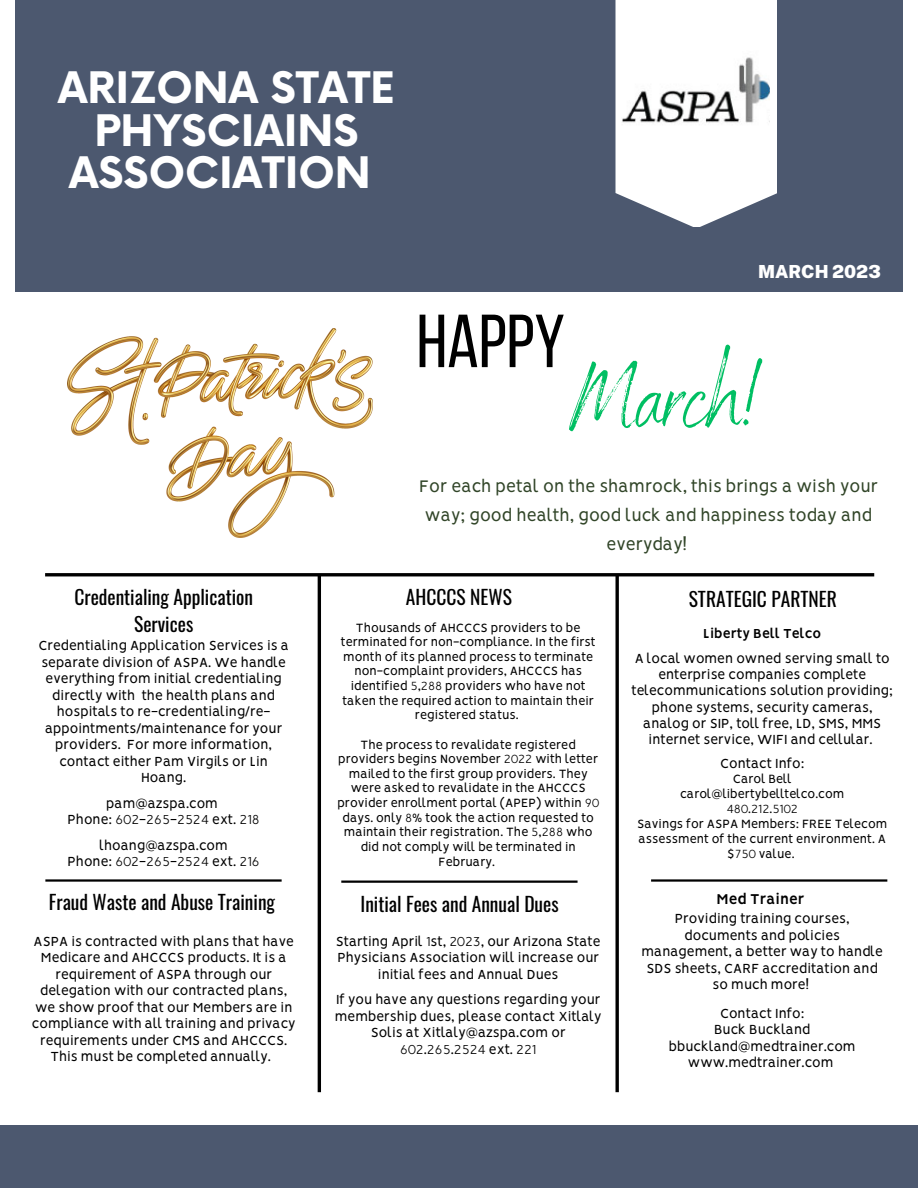
<style>
.page{position:relative;width:918px;height:1188px;background:#fff}
.page>*{position:absolute;margin:0;border:0;box-sizing:border-box;transform-origin:0 0}
.t1{font:93px "Benedict";color:#00bf63}
.t2{font:75px "Bebas Neue";color:#000}
.t3{font:700 42.3px/42.8px "Now";color:#fff;text-align:center}
.t4{font:21px/29.2px "RTL Sondos Regular";color:#314528;text-align:center}
.t5{font:19.5px/27px "Oswald";color:#000;text-align:center}
.t6{font:18px "RTL Sondos Bold";color:#000}
.t7{font:900 18px "Public Sans";color:#fff}
.t8{font:16.5px/16.5px "RTL Sondos Regular";color:#000;text-align:center}
.t9{font:16.5px "RTL Sondos Bold";color:#000}
.t10{font:15px/14.7px "RTL Sondos Regular";color:#000;text-align:center}
</style>
<div class="page">
<div style="left:15px;top:0;width:887px;height:292px;background:#4c586f"></div>
<svg style="left:616px;top:0;width:161px;height:227px;background:#e9ebed"></svg>
<div style="left:0;top:1125px;width:918px;height:63px;background:#4c586f"></div>
<hr style="left:318px;top:575px;width:3px;height:517px;background:#000">
<hr style="left:45px;top:573px;width:829px;height:3px;background:#000">
<svg style="left:615px;top:576px;width:4px;height:516px;background:#272727"></svg>
<img style="left:621px;top:42px;width:149px;height:99px">
<hr style="left:651px;top:879px;width:236px;height:3px;background:#000">
<hr style="left:45px;top:879px;width:237px;height:3px;background:#000">
<hr style="left:341px;top:881px;width:237px;height:2px;background:#000">
<img style="left:67px;top:328px;width:305px;height:209px">
<h3 class="t3" style="left:58px;top:69px;width:338px">ARIZONA STATE<br>PHYSCIAINS<br>ASSOCIATION</h3>
<p class="t7" style="left:758px;top:261px;width:124px">MARCH 2023</p>
<h2 class="t2" style="left:417px;top:311px;width:150px">Happy</h2>
<h1 class="t1" style="left:569px;top:338px;width:195px">March!</h1>
<p class="t4" style="left:419px;top:469px;width:460px">For each petal on the shamrock, this brings a wish your way; good health, good luck and happiness today and everyday!</p>
<p class="t5" style="left:74px;top:583px;width:180px">Credentialing Application<br>Services</p>
<p class="t8" style="left:38px;top:636px;width:252px">Credentialing Application Services is a separate division of ASPA. We handle everything from initial credentialing directly with the health plans and hospitals to re-credentialing/re&shy;appointments/maintenance for your providers. For more information, contact either Pam Virgils or Lin Hoang.</p>
<p class="t8" style="left:68px;top:793px;width:194px">pam@azspa.com<br>Phone: 602-265-2524 ext. 218</p>
<p class="t8" style="left:67px;top:835px;width:194px">lhoang@azspa.com<br>Phone: 602-265-2524 ext. 216</p>
<p class="t5" style="left:49px;top:888px;width:228px">Fraud Waste and Abuse Training</p>
<p class="t8" style="left:32px;top:931px;width:265px">ASPA is contracted with plans that have Medicare and AHCCCS products. It is a requirement of ASPA through our delegation with our contracted plans, we show proof that our Members are in compliance with all training and privacy requirements under CMS and AHCCCS.<br>This must be completed annually.</p>
<p class="t5" style="left:406px;top:583px;width:107px">AHCCCS NEWS</p>
<p class="t10" style="left:341px;top:618px;width:256px">Thousands of AHCCCS providers to be terminated for non-compliance. In the first month of its planned process to terminate non-complaint providers, AHCCCS has identified 5,288 providers who have not taken the required action to maintain their registered status.</p>
<p class="t10" style="left:337px;top:735px;width:263px">The process to revalidate registered providers begins November 2022 with letter mailed to the first group providers. They were asked to revalidate in the AHCCCS provider enrollment portal (APEP) within 90 days. only 8% took the action requested to maintain their registration. The 5,288 who did not comply will be terminated in February.</p>
<p class="t5" style="left:361px;top:890px;width:200px">Initial Fees and Annual Dues</p>
<p class="t8" style="left:336px;top:931px;width:266px">Starting April 1st, 2023, our Arizona State<br>Physicians Association will increase our initial fees and Annual Dues</p>
<p class="t8" style="left:335px;top:990px;width:268px">If you have any questions regarding your membership dues, please contact Xitlaly Solis at Xitlaly@azspa.com or 602.265.2524 ext. 221</p>
<p class="t5" style="left:689px;top:585px;width:150px">STRATEGIC PARTNER</p>
<p class="t9" style="left:703px;top:621px;width:120px">Liberty Bell Telco</p>
<p class="t8" style="left:631px;top:648px;width:263px">A local women owned serving small to enterprise companies complete telecommunications solution providing; phone systems, security cameras, analog or SIP, toll free, LD, SMS, MMS internet service, WIFI and cellular.</p>
<p class="t8" style="left:720px;top:753px;width:86px">Contact Info:</p>
<p class="t10" style="left:637px;top:769px;width:252px">Carol Bell<br>carol@libertybelltelco.com<br>480.212.5102<br>Savings for ASPA Members: FREE Telecom assessment of the current environment. A $750 value.</p>
<p class="t6" style="left:717px;top:886px;width:90px">Med Trainer</p>
<p class="t8" style="left:641px;top:909px;width:243px">Providing training courses, documents and policies management, a better way to handle<br>SDS sheets, CARF accreditation and so much more!</p>
<p class="t8" style="left:669px;top:1003px;width:188px">Contact Info:<br>Buck Buckland bbuckland@medtrainer.com www.medtrainer.com</p>
</div>
